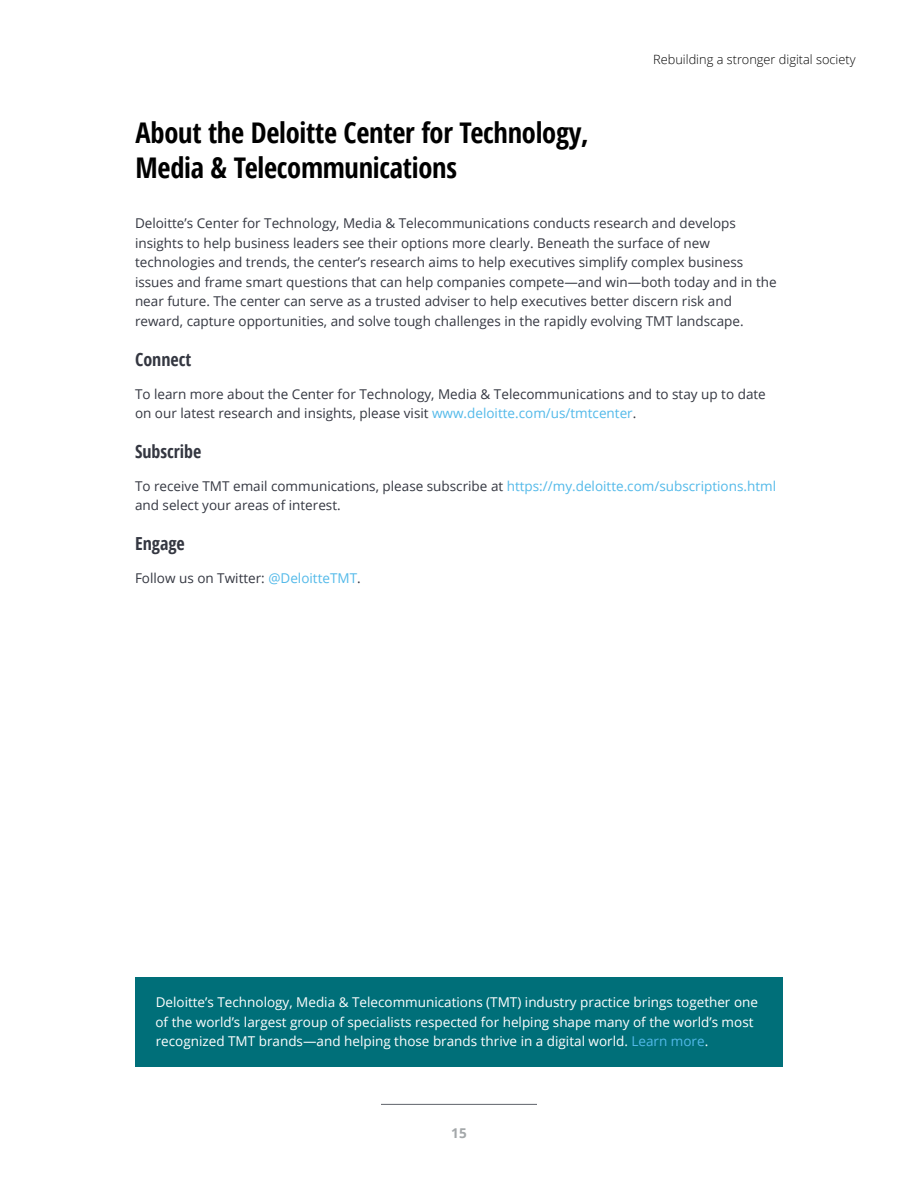
<style>
.page{position:relative;width:918px;height:1188px;background:#fff}
.page>*{position:absolute;margin:0;border:0;box-sizing:border-box;transform-origin:0 0}
.Heading_1{font:700 28.5px/34.2px "Open Sans Condensed";letter-spacing:-.01em;color:#000}
.About_subheader{font:700 18px "Open Sans Condensed";color:#343741}
.t1{font:13.5px/19.5px "Open Sans";color:#343741}
.body-auxiliary{font:13.5px/19.5px "Open Sans";color:#fff}
.t2{font:700 13.5px "Open Sans";color:#a3a7a9}
.t3{font:300 12.75px "Open Sans";color:#000}
.s1{color:#52b9e9}
</style>
<div class="page">
<hr style="left:381px;top:1104px;width:156px;height:1px;background:#5f636a">
<div style="left:135px;top:977px;width:648px;height:89px;background:#006f79"></div>
<p class="Heading_1" style="left:136px;top:115px;width:455px">About the Deloitte Center for Technology,<br>Media &amp; Telecommunications</p>
<p class="t3" style="left:653px;top:50px;width:204px">Rebuilding a stronger digital society</p>
<p class="t1" style="left:135px;top:213px;width:643px">Deloitte’s Center for Technology, Media &amp; Telecommunications conducts research and develops insights to help business leaders see their options more clearly. Beneath the surface of new technologies and trends, the center’s research aims to help executives simplify complex business issues and frame smart questions that can help companies compete—and win—both today and in the near future. The center can serve as a trusted adviser to help executives better discern risk and reward, capture opportunities, and solve tough challenges in the rapidly evolving TMT landscape.</p>
<p class="About_subheader" style="left:135px;top:346px;width:58px">Connect</p>
<p class="t1" style="left:135px;top:384px;width:632px">To learn more about the Center for Technology, Media &amp; Telecommunications and to stay up to date on our latest research and insights, please visit <span class="s1">www.deloitte.com/us/tmtcenter</span>.</p>
<p class="About_subheader" style="left:135px;top:439px;width:68px">Subscribe</p>
<p class="t1" style="left:135px;top:476px;width:643px">To receive TMT email communications, please subscribe at <span class="s1">https://my.deloitte.com/subscriptions.html </span>and select your areas of interest.</p>
<p class="About_subheader" style="left:135px;top:531px;width:51px">Engage</p>
<p class="t1" style="left:135px;top:568px;width:227px">Follow us on Twitter: <span class="s1">@DeloitteTMT</span>.</p>
<p class="body-auxiliary" style="left:155px;top:992px;width:604px">Deloitte’s Technology, Media &amp; Telecommunications (TMT) industry practice brings together one of the world’s largest group of specialists respected for helping shape many of the world’s most recognized TMT brands—and helping those brands thrive in a digital world. <span class="s1">Learn more</span>.</p>
<p class="t2" style="left:451px;top:1123px;width:17px">15</p>
</div>
